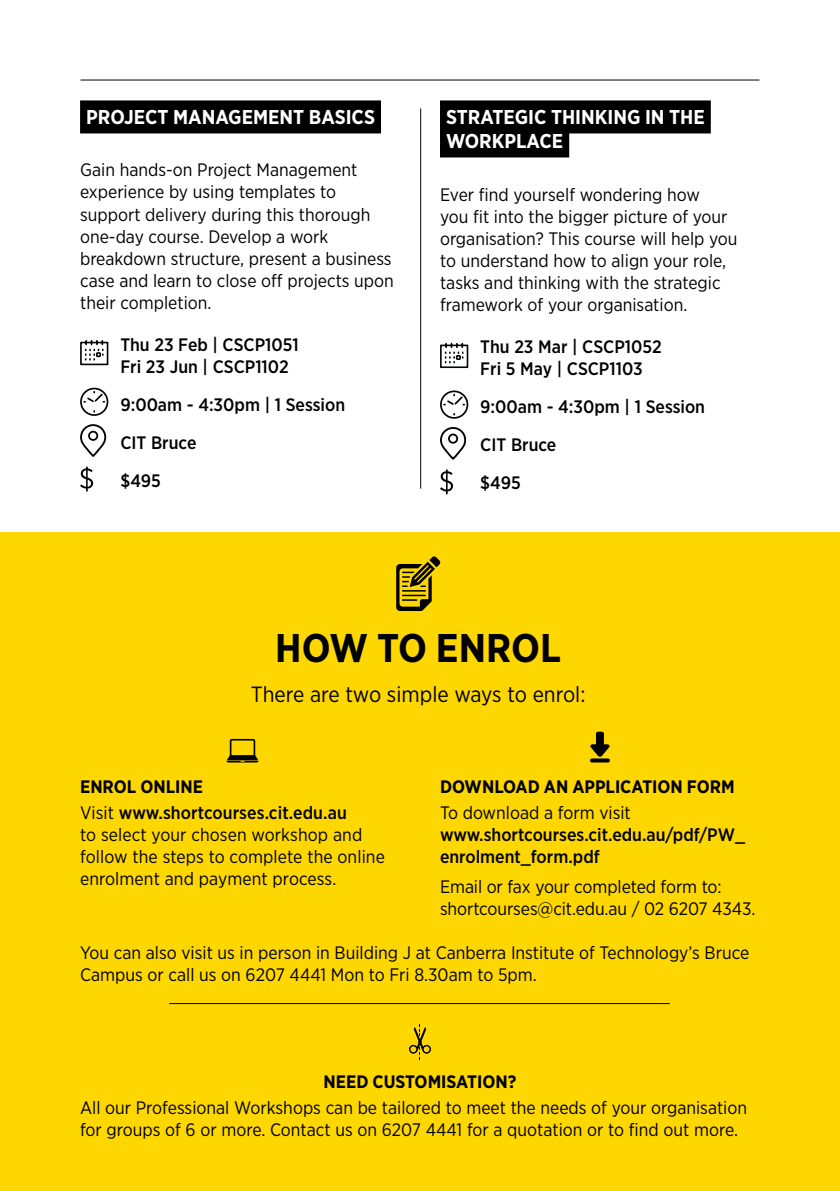
<style>
.page{position:relative;width:840px;height:1191px;background:#fff}
.page>*{position:absolute;margin:0;border:0;box-sizing:border-box;transform-origin:0 0}
.t1{font:700 40px "Gotham Narrow";color:#000}
.t2{font:22px "Gotham Narrow";color:#000}
.t3{font:700 20px/24px "Gotham Narrow";color:#fff}
.t4{font:18px/22px "Gotham Narrow";color:#000}
.t5{font:500 18px/38px "Gotham Narrow";color:#000}
.t6{font:700 18px "Gotham Narrow";color:#000}
.s1{font-weight:700}
.s2{font-weight:400}
</style>
<div class="page">
<hr style="left:80px;top:80px;width:679px;height:1px;background:#000">
<div style="left:0;top:532px;width:839px;height:659px;background:#fed700"></div>
<div style="left:80px;top:100px;width:301px;height:33px;background:#000"></div>
<div style="left:440px;top:100px;width:270px;height:33px;background:#000"></div>
<div style="left:440px;top:124px;width:129px;height:33px;background:#000"></div>
<svg style="left:80px;top:467px;width:13px;height:24px"></svg>
<svg style="left:80px;top:340px;width:28px;height:25px"></svg>
<svg style="left:80px;top:424px;width:26px;height:33px"></svg>
<div style="left:88px;top:431px;width:10px;height:10px;border:2px solid #000;border-radius:50%"></div>
<svg style="left:80px;top:388px;width:28px;height:28px"></svg>
<svg style="left:440px;top:469px;width:13px;height:25px"></svg>
<svg style="left:440px;top:343px;width:28px;height:25px"></svg>
<svg style="left:440px;top:427px;width:26px;height:33px"></svg>
<div style="left:448px;top:433px;width:10px;height:11px;border:2px solid #000;border-radius:50%"></div>
<svg style="left:440px;top:390px;width:28px;height:29px"></svg>
<hr style="left:420px;top:108px;width:1px;height:380px;background:#000">
<svg style="left:396px;top:556px;width:44px;height:55px"></svg>
<svg style="left:590px;top:731px;width:19px;height:25px"></svg>
<svg style="left:589px;top:758px;width:20px;height:4px"></svg>
<svg style="left:226px;top:739px;width:32px;height:23px"></svg>
<svg style="left:409px;top:1024px;width:22px;height:35px"></svg>
<hr style="left:169px;top:1003px;width:500px;height:1px;background:#000">
<p class="t3" style="left:86px;top:105px;width:290px">PROJECT MANAGEMENT BASICS</p>
<p class="t4" style="left:80px;top:159px;width:315px">Gain hands-on Project Management experience by using templates to support delivery during this thorough one-day course. Develop a work breakdown structure, present a business case and learn to close off projects upon their completion.</p>
<p class="t5" style="left:120px;top:333px;width:180px;line-height:22px">Thu 23 Feb | CSCP1051<br>Fri 23 Jun | CSCP1102</p>
<p class="t5" style="left:120px;top:385px;width:226px">9:00am - 4:30pm | 1 Session<br>CIT Bruce<br>$495</p>
<p class="t3" style="left:446px;top:105px;width:260px">STRATEGIC THINKING IN THE<br>WORKPLACE</p>
<p class="t4" style="left:440px;top:183px;width:299px">Ever find yourself wondering how<br>you fit into the bigger picture of your organisation? This course will help you to understand how to align your role, tasks and thinking with the strategic framework of your organisation.</p>
<p class="t5" style="left:480px;top:335px;width:183px;line-height:22px">Thu 23 Mar | CSCP1052<br>Fri 5 May | CSCP1103</p>
<p class="t5" style="left:480px;top:387px;width:226px">9:00am - 4:30pm | 1 Session<br>CIT Bruce<br>$495</p>
<h1 class="t1" style="left:275px;top:622px;width:287px">HOW TO ENROL</h1>
<p class="t2" style="left:251px;top:680px;width:336px">There are two simple ways to enrol:</p>
<p class="t5" style="left:80px;top:773px;width:268px;line-height:26px"><span class="s1">ENROL ONLINE<br></span><span class="s2">Visit</span> www.shortcourses.cit.edu.au</p>
<p class="t4" style="left:80px;top:823px;width:306px">to select your chosen workshop and follow the steps to complete the online enrolment and payment process.</p>
<p class="t6" style="left:440px;top:775px;width:296px">DOWNLOAD AN APPLICATION FORM</p>
<p class="t4" style="left:440px;top:801px;width:192px">To download a form visit</p>
<p class="t5" style="left:440px;top:823px;width:306px;line-height:22px">www.shortcourses.cit.edu.au/pdf/PW_ enrolment_form.pdf</p>
<p class="t4" style="left:440px;top:875px;width:317px">Email or fax your completed form to: shortcourses@cit.edu.au / 02 6207 4343.</p>
<p class="t4" style="left:80px;top:941px;width:670px">You can also visit us in person in Building J at Canberra Institute of Technology’s Bruce<br>Campus or call us on 6207 4441 Mon to Fri 8.30am to 5pm.</p>
<p class="t6" style="left:323px;top:1070px;width:194px">NEED CUSTOMISATION?</p>
<p class="t4" style="left:80px;top:1096px;width:668px">All our Professional Workshops can be tailored to meet the needs of your organisation for groups of 6 or more. Contact us on 6207 4441 for a quotation or to find out more.</p>
<p class="t6" style="left:323px;top:1128px;width:195px">TAILORED WORKSHOPS</p>
</div>
